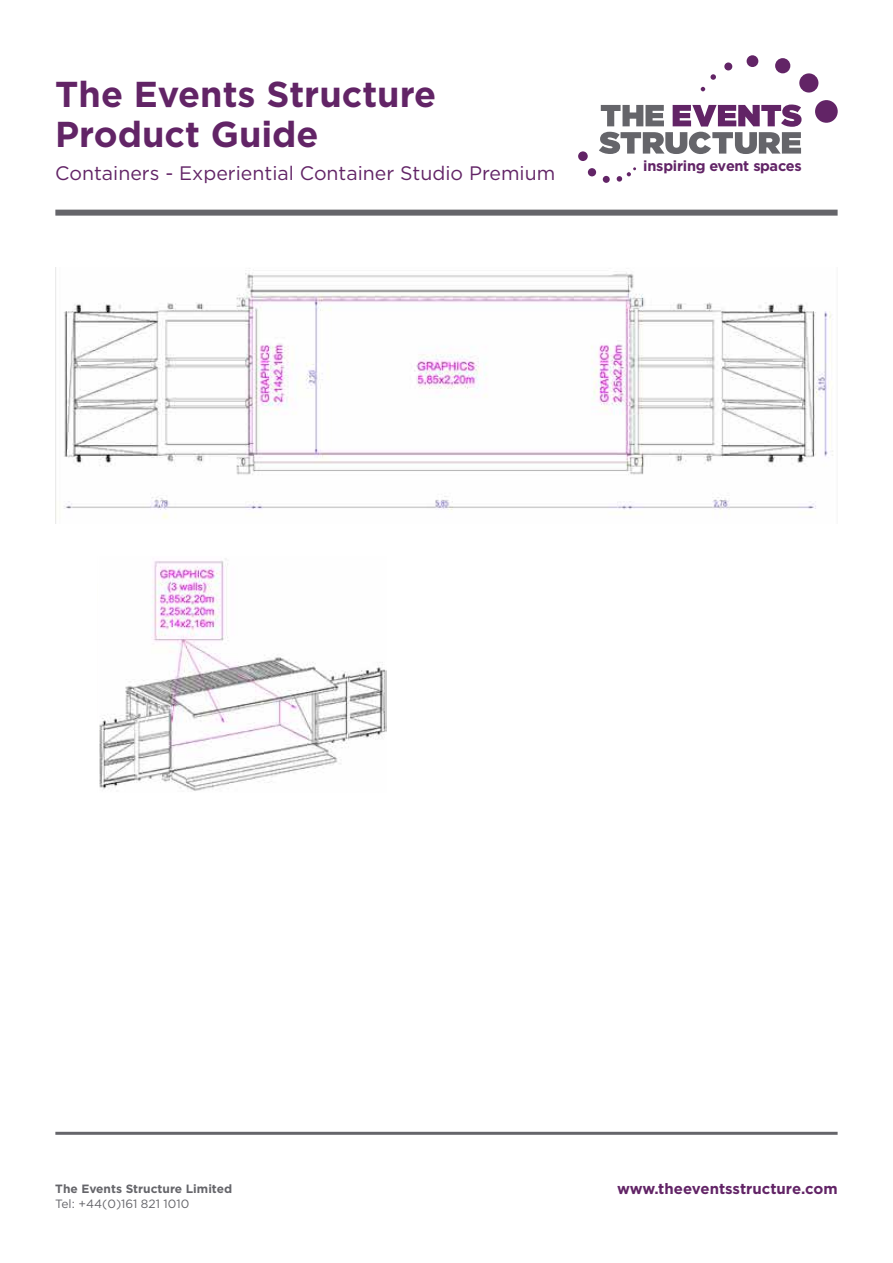
<style>
.page{position:relative;width:893px;height:1263px;background:#fff}
.page>*{position:absolute;margin:0;border:0;box-sizing:border-box;transform-origin:0 0}
.t1{font:700 36px/39.8px "Gotham";color:#622466}
.t2{font:19.5px "Gotham";color:#622466}
.t3{font:700 15px "Gotham";color:#622466}
.t4{font:700 14.55px "Gotham";letter-spacing:-.02em;color:#622466}
.t5{font:700 12px "Gotham";color:#65656a}
.t6{font:12px "Gotham";color:#65656a}
</style>
<div class="page">
<div style="left:55px;top:210px;width:783px;height:6px;background:#65656a"></div>
<hr style="left:55px;top:1132px;width:783px;height:3px;background:#65656a">
<svg style="left:599px;top:105px;width:202px;height:49px"></svg>
<svg style="left:701px;top:87px;width:4px;height:4px"></svg>
<svg style="left:710px;top:74px;width:6px;height:6px"></svg>
<div style="left:724px;top:62px;width:8px;height:8px;background:#622466;border-radius:50%"></div>
<div style="left:747px;top:55px;width:11px;height:12px;background:#622466;border-radius:50%"></div>
<div style="left:775px;top:58px;width:15px;height:15px;background:#622466;border-radius:50%"></div>
<div style="left:799px;top:73px;width:19px;height:20px;background:#622466;border-radius:50%"></div>
<div style="left:815px;top:100px;width:23px;height:23px;background:#622466;border-radius:50%"></div>
<svg style="left:617px;top:167px;width:19px;height:15px"></svg>
<div style="left:603px;top:176px;width:7px;height:7px;background:#622466;border-radius:50%"></div>
<div style="left:588px;top:168px;width:8px;height:8px;background:#622466;border-radius:50%"></div>
<div style="left:578px;top:151px;width:10px;height:10px;background:#622466;border-radius:50%"></div>
<img style="left:99px;top:558px;width:287px;height:233px">
<img style="left:55px;top:268px;width:778px;height:255px">
<h1 class="t1" style="left:55px;top:73px;width:382px">The Events Structure<br>Product Guide</h1>
<p class="t2" style="left:55px;top:162px;width:501px">Containers - Experiential Container Studio Premium</p>
<p class="t4" style="left:643px;top:157px;width:160px">inspiring event spaces</p>
<p class="t5" style="left:55px;top:1181px;width:178px">The Events Structure Limited</p>
<p class="t6" style="left:55px;top:1197px;width:136px">Tel: +44(0)161 821 1010</p>
<p class="t3" style="left:617px;top:1180px;width:222px">www.theeventsstructure.com</p>
</div>
